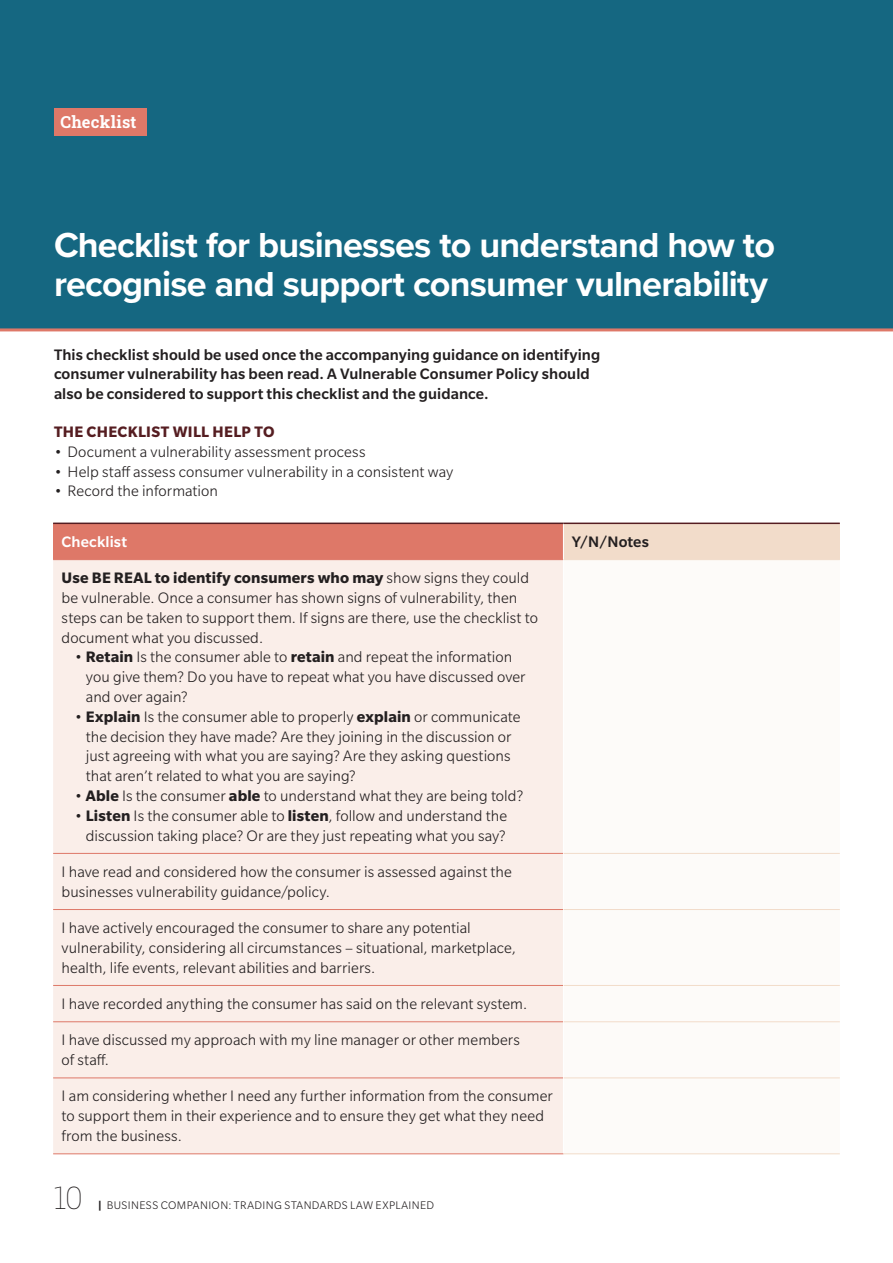
<style>
.page{position:relative;width:893px;height:1263px;background:#fff}
.page>*{position:absolute;margin:0;border:0;box-sizing:border-box;transform-origin:0 0}
.Headline_2{font:700 36px/39px "Proxima Nova";letter-spacing:-.025em;color:#fff}
.t1{font:100 30.9px "Roboto Slab";color:#231f20}
._1__Body_copy{font:300 16.5px/19.8px "Slate Pro";letter-spacing:.005em;color:#231f20}
._1__Body_copy-2{font:500 16.5px/19.8px "Slate Pro";letter-spacing:.01em;color:#231f20}
._5__Sub_hed{font:700 16.5px "Slate Pro";letter-spacing:.02em;color:#551d21}
.t2{font:700 16.5px "Roboto Slab";letter-spacing:.015em;color:#fff}
._1__Body_copy-3{font:500 16.5px "Slate Pro";letter-spacing:.01em;color:#fff}
.t3{font:300 12px "Slate Pro";letter-spacing:.035em;color:#231f20}
.s1{font-weight:700}
</style>
<div class="page">
<div style="left:0;top:0;width:893px;height:330px;background:#156781"></div>
<div style="left:54px;top:108px;width:93px;height:28px;background:#de7868"></div>
<hr style="left:0;top:328px;width:893px;height:3px;background:#de7868">
<div style="left:53px;top:523px;width:510px;height:37px;background:#de7868"></div>
<div style="left:563px;top:523px;width:277px;height:37px;background:#f2dcca"></div>
<div style="left:53px;top:560px;width:510px;height:593px;background:#faeee9"></div>
<svg style="left:564px;top:560px;width:276px;height:519px"></svg>
<hr style="left:563px;top:524px;width:1px;height:36px;background:#fff">
<hr style="left:53px;top:853px;width:510px;height:1px;background:#de7868">
<hr style="left:53px;top:909px;width:510px;height:1px;background:#de7868">
<hr style="left:53px;top:985px;width:510px;height:1px;background:#de7868">
<hr style="left:53px;top:1021px;width:510px;height:1px;background:#de7868">
<hr style="left:53px;top:1077px;width:510px;height:1px;background:#de7868">
<hr style="left:53px;top:1153px;width:510px;height:1px;background:#de7868">
<hr style="left:53px;top:523px;width:510px;height:1px;background:#551d21">
<hr style="left:563px;top:523px;width:277px;height:1px;background:#551d21">
<hr style="left:564px;top:853px;width:276px;height:1px;background:#f2dcca">
<hr style="left:564px;top:909px;width:276px;height:1px;background:#f2dcca">
<hr style="left:564px;top:985px;width:276px;height:1px;background:#f2dcca">
<hr style="left:564px;top:1021px;width:276px;height:1px;background:#f2dcca">
<hr style="left:564px;top:1077px;width:276px;height:1px;background:#f2dcca">
<hr style="left:563px;top:1153px;width:277px;height:1px;background:#f2dcca">
<p class="t2" style="left:61px;top:110px;width:77px">Checklist</p>
<p class="Headline_2" style="left:54px;top:224px;width:722px">Checklist for businesses to understand how to recognise and support consumer vulnerability</p>
<p class="_1__Body_copy-2" style="left:54px;top:344px;width:548px">This checklist should be used once the accompanying guidance on identifying consumer vulnerability has been read. A Vulnerable Consumer Policy should also be considered to support this checklist and the guidance.</p>
<p class="_5__Sub_hed" style="left:54px;top:422px;width:222px">THE CHECKLIST WILL HELP TO</p>
<p class="_1__Body_copy" style="left:54px;top:441px;width:313px">• Document a vulnerability assessment process</p>
<p class="_1__Body_copy" style="left:54px;top:461px;width:401px">• Help staff assess consumer vulnerability in a consistent way</p>
<p class="_1__Body_copy" style="left:54px;top:481px;width:166px">• Record the information</p>
<p class="_1__Body_copy-3" style="left:62px;top:533px;width:67px">Checklist</p>
<p class="_1__Body_copy-2" style="left:572px;top:532px;width:79px">Y/N/Notes</p>
<p class="_1__Body_copy" style="left:62px;top:568px;width:478px"><span class="s1">Use BE REAL to identify consumers who may</span> show signs they could be vulnerable. Once a consumer has shown signs of vulnerability, then steps can be taken to support them. If signs are there, use the checklist to document what you discussed.</p>
<p class="_1__Body_copy" style="left:86px;top:647px;width:441px;text-indent:-12px">• <span class="s1">Retain</span> Is the consumer able to <span class="s1">retain</span> and repeat the information you give them? Do you have to repeat what you have discussed over and over again?</p>
<p class="_1__Body_copy" style="left:86px;top:707px;width:436px;text-indent:-12px">• <span class="s1">Explain</span> Is the consumer able to properly <span class="s1">explain</span> or communicate the decision they have made? Are they joining in the discussion or just agreeing with what you are saying? Are they asking questions that aren’t related to what you are saying?</p>
<p class="_1__Body_copy" style="left:74px;top:786px;width:451px">• <span class="s1">Able</span> Is the consumer <span class="s1">able</span> to understand what they are being told?</p>
<p class="_1__Body_copy" style="left:74px;top:806px;width:434px;text-align:right">• <span class="s1">Listen</span> Is the consumer able to <span class="s1">listen</span>, follow and understand the discussion taking place? Or are they just repeating what you say?</p>
<p class="_1__Body_copy" style="left:62px;top:862px;width:452px">I have read and considered how the consumer is assessed against the businesses vulnerability guidance/policy.</p>
<p class="_1__Body_copy" style="left:62px;top:918px;width:456px">I have actively encouraged the consumer to share any potential vulnerability, considering all circumstances – situational, marketplace, health, life events, relevant abilities and barriers.</p>
<p class="_1__Body_copy" style="left:62px;top:994px;width:467px">I have recorded anything the consumer has said on the relevant system.</p>
<p class="_1__Body_copy" style="left:62px;top:1030px;width:460px">I have discussed my approach with my line manager or other members of staff.</p>
<p class="_1__Body_copy" style="left:62px;top:1086px;width:493px">I am considering whether I need any further information from the consumer to support them in their experience and to ensure they get what they need from the business.</p>
<p class="t1" style="left:54px;top:1176px;width:31px">10</p>
<p class="t3" style="left:98px;top:1199px;width:338px"><span class="s1">|</span> BUSINESS COMPANION: TRADING STANDARDS LAW EXPLAINED</p>
</div>
